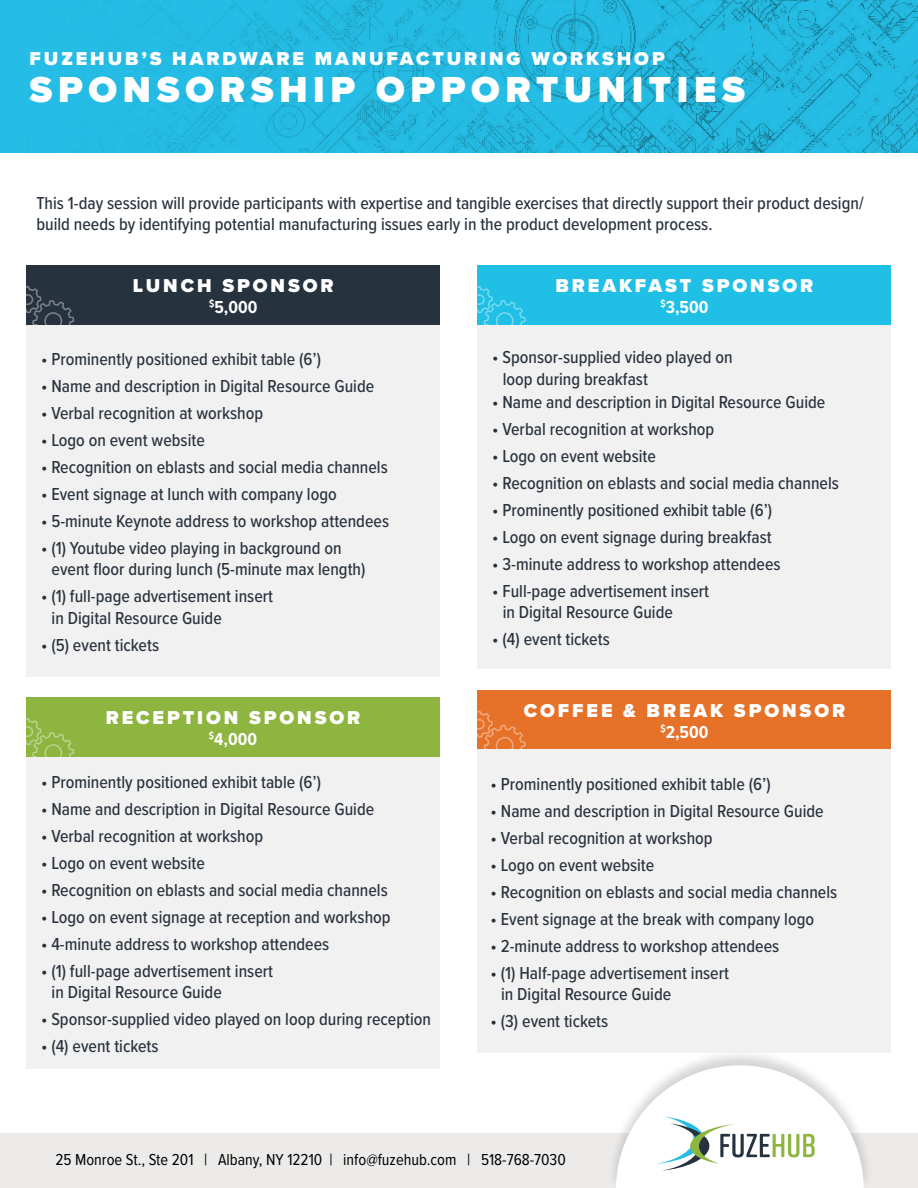
<style>
.page{position:relative;width:918px;height:1188px;background:#fff}
.page>*{position:absolute;margin:0;border:0;box-sizing:border-box;transform-origin:0 0}
.t1{font:900 37.5px "Proxima Nova";letter-spacing:.15em;color:#fff}
.t2{font:900 19.35px "Proxima Nova";letter-spacing:.15em;color:#fff}
.t3{font:500 18px/21px "Proxima Nova Cond";color:#28323d}
.t4{font:700 18px "Proxima Nova Cond";color:#fff}
.t5{font:16.5px "Proxima Nova Cond";color:#000}
</style>
<div class="page">
<div style="left:0;top:1133px;width:918px;height:55px;background:#ecebea"></div>
<div style="left:606px;top:1048px;width:267px;height:140px;background:#000;opacity:.17"></div>
<svg style="left:616px;top:1065px;width:248px;height:123px"></svg>
<img style="left:0;top:0;width:918px;height:153px">
<div style="left:27px;top:265px;width:413px;height:60px;background:#26323d"></div>
<div style="left:26px;top:697px;width:414px;height:60px;background:#8db53f"></div>
<div style="left:478px;top:265px;width:413px;height:60px;background:#1fbfe6"></div>
<div style="left:478px;top:690px;width:413px;height:60px;background:#e67129"></div>
<svg style="left:26px;top:286px;width:48px;height:56px"></svg>
<svg style="left:26px;top:718px;width:48px;height:56px"></svg>
<svg style="left:477px;top:286px;width:49px;height:56px"></svg>
<svg style="left:477px;top:711px;width:49px;height:56px"></svg>
<div style="left:27px;top:325px;width:413px;height:352px;background:#f2f1f1"></div>
<div style="left:27px;top:757px;width:413px;height:311px;background:#f2f1f1"></div>
<div style="left:478px;top:325px;width:413px;height:344px;background:#f2f1f1"></div>
<div style="left:478px;top:750px;width:413px;height:303px;background:#f2f1f1"></div>
<p class="t2" style="left:30px;top:50px;width:637px">FUZEHUB’S HARDWARE MANUFACTURING WORKSHOP</p>
<h1 class="t1" style="left:30px;top:74px;width:717px">SPONSORSHIP OPPORTUNITIES</h1>
<p class="t3" style="left:36px;top:194px;width:829px">This 1-day session will provide participants with expertise and tangible exercises that directly support their product design/ build needs by identifying potential manufacturing issues early in the product development process.</p>
<p class="t2" style="left:133px;top:278px;width:202px">LUNCH SPONSOR</p>
<p class="t4" style="left:209px;top:300px;width:50px"><sup>$</sup>5,000</p>
<p class="t3" style="left:41px;top:349px;width:282px">• Prominently positioned exhibit table (6’)</p>
<p class="t3" style="left:41px;top:376px;width:335px">• Name and description in Digital Resource Guide</p>
<p class="t3" style="left:41px;top:403px;width:224px">• Verbal recognition at workshop</p>
<p class="t3" style="left:41px;top:430px;width:165px">• Logo on event website</p>
<p class="t3" style="left:41px;top:457px;width:348px">• Recognition on eblasts and social media channels</p>
<p class="t3" style="left:41px;top:484px;width:297px">• Event signage at lunch with company logo</p>
<p class="t3" style="left:41px;top:511px;width:350px">• 5-minute Keynote address to workshop attendees</p>
<p class="t3" style="left:52px;top:538px;width:316px;text-indent:-10px">• (1) Youtube video playing in background on event floor during lunch (5-minute max length)</p>
<p class="t3" style="left:52px;top:586px;width:223px;line-height:22.5px;text-indent:-10px">• (1) full-page advertisement insert in Digital Resource Guide</p>
<p class="t3" style="left:41px;top:636px;width:120px">• (5) event tickets</p>
<p class="t2" style="left:106px;top:710px;width:256px">RECEPTION SPONSOR</p>
<p class="t4" style="left:209px;top:732px;width:50px"><sup>$</sup>4,000</p>
<p class="t3" style="left:41px;top:772px;width:282px">• Prominently positioned exhibit table (6’)</p>
<p class="t3" style="left:41px;top:799px;width:335px">• Name and description in Digital Resource Guide</p>
<p class="t3" style="left:41px;top:826px;width:224px">• Verbal recognition at workshop</p>
<p class="t3" style="left:41px;top:853px;width:165px">• Logo on event website</p>
<p class="t3" style="left:41px;top:880px;width:348px">• Recognition on eblasts and social media channels</p>
<p class="t3" style="left:41px;top:907px;width:351px">• Logo on event signage at reception and workshop</p>
<p class="t3" style="left:41px;top:934px;width:290px">• 4-minute address to workshop attendees</p>
<p class="t3" style="left:52px;top:961px;width:223px;text-indent:-10px">• (1) full-page advertisement insert in Digital Resource Guide</p>
<p class="t3" style="left:41px;top:1009px;width:392px">• Sponsor-supplied video played on loop during reception</p>
<p class="t3" style="left:41px;top:1036px;width:119px">• (4) event tickets</p>
<p class="t2" style="left:556px;top:278px;width:259px">BREAKFAST SPONSOR</p>
<p class="t4" style="left:661px;top:300px;width:49px"><sup>$</sup>3,500</p>
<p class="t3" style="left:503px;top:347px;width:231px;line-height:22.5px;text-indent:-10px">• Sponsor-supplied video played on loop during breakfast</p>
<p class="t3" style="left:492px;top:392px;width:335px">• Name and description in Digital Resource Guide</p>
<p class="t3" style="left:492px;top:419px;width:224px">• Verbal recognition at workshop</p>
<p class="t3" style="left:492px;top:446px;width:165px">• Logo on event website</p>
<p class="t3" style="left:492px;top:473px;width:348px">• Recognition on eblasts and social media channels</p>
<p class="t3" style="left:492px;top:500px;width:282px">• Prominently positioned exhibit table (6’)</p>
<p class="t3" style="left:492px;top:527px;width:281px">• Logo on event signage during breakfast</p>
<p class="t3" style="left:492px;top:554px;width:290px">• 3-minute address to workshop attendees</p>
<p class="t3" style="left:503px;top:581px;width:208px;text-indent:-10px">• Full-page advertisement insert in Digital Resource Guide</p>
<p class="t3" style="left:492px;top:629px;width:119px">• (4) event tickets</p>
<p class="t2" style="left:524px;top:702px;width:323px">COFFEE &amp; BREAK SPONSOR</p>
<p class="t4" style="left:660px;top:724px;width:49px"><sup>$</sup>2,500</p>
<p class="t3" style="left:491px;top:774px;width:282px">• Prominently positioned exhibit table (6’)</p>
<p class="t3" style="left:491px;top:801px;width:335px">• Name and description in Digital Resource Guide</p>
<p class="t3" style="left:491px;top:828px;width:224px">• Verbal recognition at workshop</p>
<p class="t3" style="left:491px;top:855px;width:165px">• Logo on event website</p>
<p class="t3" style="left:491px;top:882px;width:348px">• Recognition on eblasts and social media channels</p>
<p class="t3" style="left:491px;top:909px;width:325px">• Event signage at the break with company logo</p>
<p class="t3" style="left:491px;top:936px;width:290px">• 2-minute address to workshop attendees</p>
<p class="t3" style="left:501px;top:963px;width:230px;text-indent:-10px">• (1) Half-page advertisement insert in Digital Resource Guide</p>
<p class="t3" style="left:491px;top:1011px;width:119px">• (3) event tickets</p>
<p class="t5" style="left:55px;top:1153px;width:512px">25 Monroe St., Ste 201 | Albany, NY 12210 | info@fuzehub.com | 518-768-7030</p>
</div>
